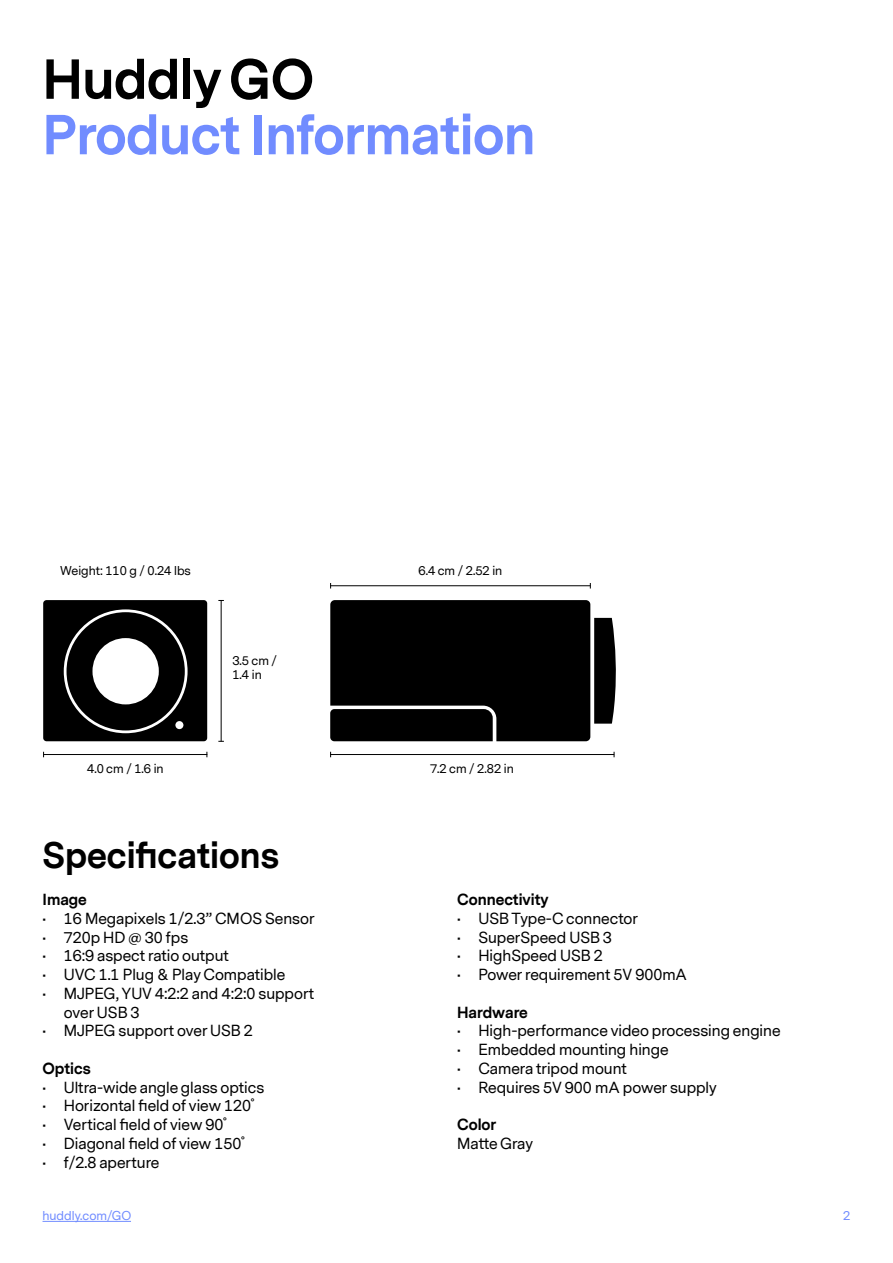
<style>
.page{position:relative;width:893px;height:1263px;background:#fff}
.page>*{position:absolute;margin:0;border:0;box-sizing:border-box;transform-origin:0 0}
.t1{font:700 52.5px "Messina Sans";letter-spacing:-.01em;color:#718cff}
.t2{font:700 52.5px "Messina Sans";letter-spacing:-.01em;color:#000}
.t3{font:700 34.5px "Messina Sans";color:#000}
.t4{font:15px/18.8px "Messina Sans";color:#000}
.t5{font:700 15px "Messina Sans";color:#000}
.t6{font:12px/14.4px "Messina Sans";color:#000}
.t7{font:12px "Messina Sans";color:#718cff}
</style>
<div class="page">
<hr style="left:43px;top:1221px;width:88px;height:1px;background:#718cff">
<svg style="left:330px;top:600px;width:286px;height:141px;background:#0d0d0d"></svg>
<div style="left:43px;top:600px;width:164px;height:141px;background:#000;border-radius:3px"></div>
<svg style="left:64px;top:609px;width:124px;height:124px"></svg>
<div style="left:92px;top:638px;width:67px;height:66px;background:#fff;border-radius:50%"></div>
<div style="left:175px;top:721px;width:8px;height:8px;background:#fff;border-radius:50%"></div>
<hr style="left:330px;top:754px;width:284px;height:1px;background:#000">
<hr style="left:330px;top:585px;width:260px;height:1px;background:#000">
<hr style="left:43px;top:754px;width:164px;height:1px;background:#000">
<hr style="left:221px;top:600px;width:1px;height:141px;background:#000">
<h1 class="t2" style="left:43px;top:43px;width:273px">Huddly GO</h1>
<h1 class="t1" style="left:43px;top:98px;width:494px">Product Information</h1>
<p class="t6" style="left:60px;top:564px;width:132px">Weight: 110 g / 0.24 lbs</p>
<p class="t6" style="left:87px;top:762px;width:78px">4.0 cm / 1.6 in</p>
<p class="t6" style="left:232px;top:653px;width:46px">3.5 cm /<br>1.4 in</p>
<h2 class="t3" style="left:43px;top:831px;width:238px">Specifications</h2>
<p class="t5" style="left:43px;top:889px;width:46px">Image</p>
<p class="t4" style="left:43px;top:909px;width:274px">• 16 Megapixels 1/2.3” CMOS Sensor</p>
<p class="t4" style="left:43px;top:928px;width:147px">• 720p HD @ 30 fps</p>
<p class="t4" style="left:43px;top:947px;width:188px">• 16:9 aspect ratio output</p>
<p class="t4" style="left:43px;top:966px;width:244px">• UVC 1.1 Plug &amp; Play Compatible</p>
<p class="t4" style="left:64px;top:984px;width:252px;text-indent:-21px">• MJPEG, YUV 4:2:2 and 4:2:0 support over USB 3</p>
<p class="t4" style="left:43px;top:1022px;width:212px">• MJPEG support over USB 2</p>
<p class="t5" style="left:43px;top:1058px;width:50px">Optics</p>
<p class="t4" style="left:43px;top:1078px;width:223px">• Ultra-wide angle glass optics</p>
<p class="t4" style="left:43px;top:1097px;width:213px">• Horizontal field of view 120˚</p>
<p class="t4" style="left:43px;top:1116px;width:185px">• Vertical field of view 90˚</p>
<p class="t4" style="left:43px;top:1134px;width:203px">• Diagonal field of view 150˚</p>
<p class="t4" style="left:43px;top:1153px;width:118px">• f/2.8 aperture</p>
<p class="t6" style="left:419px;top:564px;width:85px">6.4 cm / 2.52 in</p>
<p class="t6" style="left:430px;top:762px;width:85px">7.2 cm / 2.82 in</p>
<p class="t5" style="left:457px;top:889px;width:93px">Connectivity</p>
<p class="t4" style="left:457px;top:909px;width:182px">• USB Type-C connector</p>
<p class="t4" style="left:457px;top:928px;width:156px">• SuperSpeed USB 3</p>
<p class="t4" style="left:457px;top:947px;width:147px">• HighSpeed USB 2</p>
<p class="t4" style="left:457px;top:966px;width:231px">• Power requirement 5V 900mA</p>
<p class="t5" style="left:457px;top:1001px;width:72px">Hardware</p>
<p class="t4" style="left:457px;top:1022px;width:325px">• High-performance video processing engine</p>
<p class="t4" style="left:457px;top:1041px;width:213px">• Embedded mounting hinge</p>
<p class="t4" style="left:457px;top:1059px;width:171px">• Camera tripod mount</p>
<p class="t4" style="left:457px;top:1078px;width:261px">• Requires 5V 900 mA power supply</p>
<p class="t5" style="left:457px;top:1114px;width:41px">Color</p>
<p class="t4" style="left:457px;top:1134px;width:78px">Matte Gray</p>
<p class="t7" style="left:43px;top:1208px;width:90px">huddly.com/GO</p>
<p class="t7" style="left:843px;top:1208px;width:9px">2</p>
</div>
